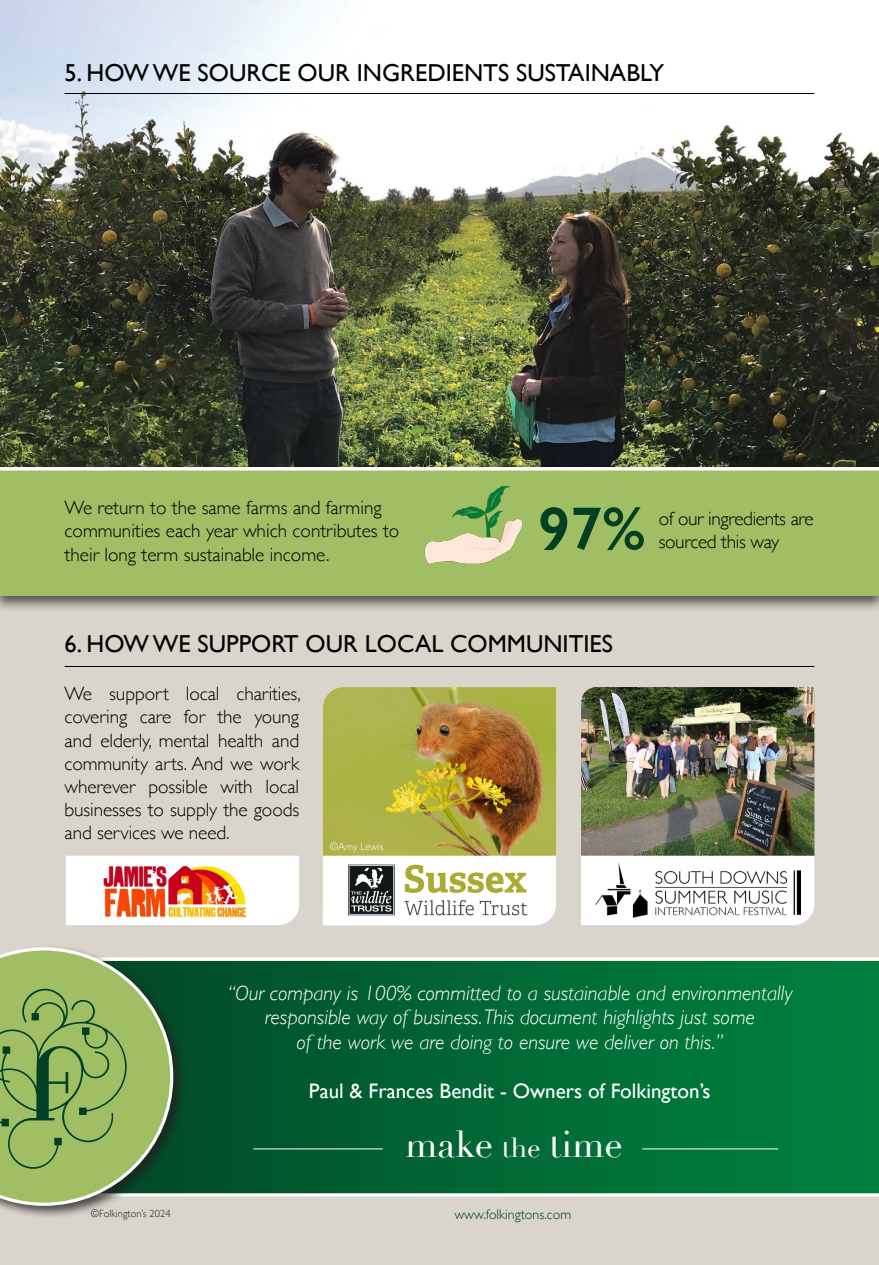
<style>
.page{position:relative;width:879px;height:1265px;background:#fff}
.page>*{position:absolute;margin:0;border:0;box-sizing:border-box;transform-origin:0 0}
.t1{font:600 61.25px "Gill Sans";color:#024024}
.t2{font:36.93px "Didot";color:#fff}
.t3{font:24.5px "Gill Sans";color:#000}
.t4{font:italic 300 21px/24.5px "Gill Sans";color:#fff;text-align:center}
.t5{font:21px "Gill Sans";color:#fff}
.t6{font:300 19.25px/23.1px "Gill Sans";color:#000}
.t7{font:300 19.25px/23.1px "Gill Sans";letter-spacing:-.02em;color:#000}
.t8{font:300 14px "Gill Sans";color:#024024}
.t9{font:300 10.5px "Gill Sans";color:#231f20}
.t10{font:300 10.5px "Gill Sans";color:#fff}
.s1{font-size:27.12px}
</style>
<div class="page">
<div style="left:0;top:0;width:878px;height:1265px;background:#d9d5cc"></div>
<img style="left:322px;top:687px;width:234px;height:169px">
<div style="left:0;top:465px;width:878px;height:148px;background:#231f20;opacity:.75"></div>
<div style="left:0;top:469px;width:878px;height:126px;background:#a0be64"></div>
<img style="left:0;top:0;width:878px;height:467px">
<hr style="left:64px;top:93px;width:750px;height:1px;background:#000">
<img style="left:421px;top:454px;width:106px;height:110px">
<hr style="left:64px;top:666px;width:750px;height:1px;background:#000">
<div style="left:66px;top:856px;width:233px;height:69px;background:#fff"></div>
<img style="left:102px;top:865px;width:144px;height:53px">
<img style="left:581px;top:687px;width:233px;height:169px">
<svg style="left:186px;top:961px;width:692px;height:232px;background:#006934"></svg>
<svg style="left:186px;top:957px;width:692px;height:4px;background:#f7f7f6"></svg>
<svg style="left:186px;top:1193px;width:692px;height:4px;background:#e6efea"></svg>
<hr style="left:253px;top:1149px;width:130px;height:1px;background:#fff">
<hr style="left:642px;top:1149px;width:135px;height:1px;background:#fff">
<div style="left:0;top:944px;width:186px;height:275px;background:#231f20;opacity:.75"></div>
<svg style="left:0;top:947px;width:173px;height:259px"></svg>
<svg style="left:0;top:949px;width:172px;height:255px;background:#8bac63"></svg>
<div style="left:581px;top:856px;width:233px;height:69px;background:#fff"></div>
<svg style="left:322px;top:856px;width:234px;height:69px;background:#d7d8cc"></svg>
<img style="left:595px;top:862px;width:205px;height:57px">
<svg style="left:0;top:467px;width:878px;height:4px;background:#f1f5eb"></svg>
<p class="t3" style="left:64px;top:59px;width:601px">5. HOW WE SOURCE OUR INGREDIENTS SUSTAINABLY</p>
<p class="t6" style="left:64px;top:496px;width:336px">We return to the same farms and farming communities each year which contributes to their long term sustainable income.</p>
<p class="t1" style="left:537px;top:492px;width:109px">97%</p>
<p class="t7" style="left:658px;top:506px;width:156px">of our ingredients are sourced this way</p>
<p class="t3" style="left:64px;top:629px;width:549px">6. HOWWE SUPPORT OUR LOCAL COMMUNITIES</p>
<p class="t6" style="left:64px;top:682px;width:237px;text-align:justify">We support local charities, covering care for the young and elderly, mental health and community arts. And we work wherever possible with local businesses to supply the goods and services we need.</p>
<p class="t10" style="left:329px;top:838px;width:55px">©Amy Lewis</p>
<p class="t4" style="left:227px;top:980px;width:566px">“Our company is 100% committed to a sustainable and environmentally responsible way of business. This document highlights just some</p>
<p class="t4" style="left:296px;top:1029px;width:428px">of the work we are doing to ensure we deliver on this.”</p>
<p class="t5" style="left:309px;top:1078px;width:403px">Paul &amp; Frances Bendit - Owners of Folkington’s</p>
<p class="t9" style="left:91px;top:1205px;width:81px">©Folkington’s 2024</p>
<p class="t2" style="left:405px;top:1122px;width:219px">make <span class="s1">the</span> time</p>
<p class="t8" style="left:454px;top:1204px;width:118px">www.folkingtons.com</p>
</div>
